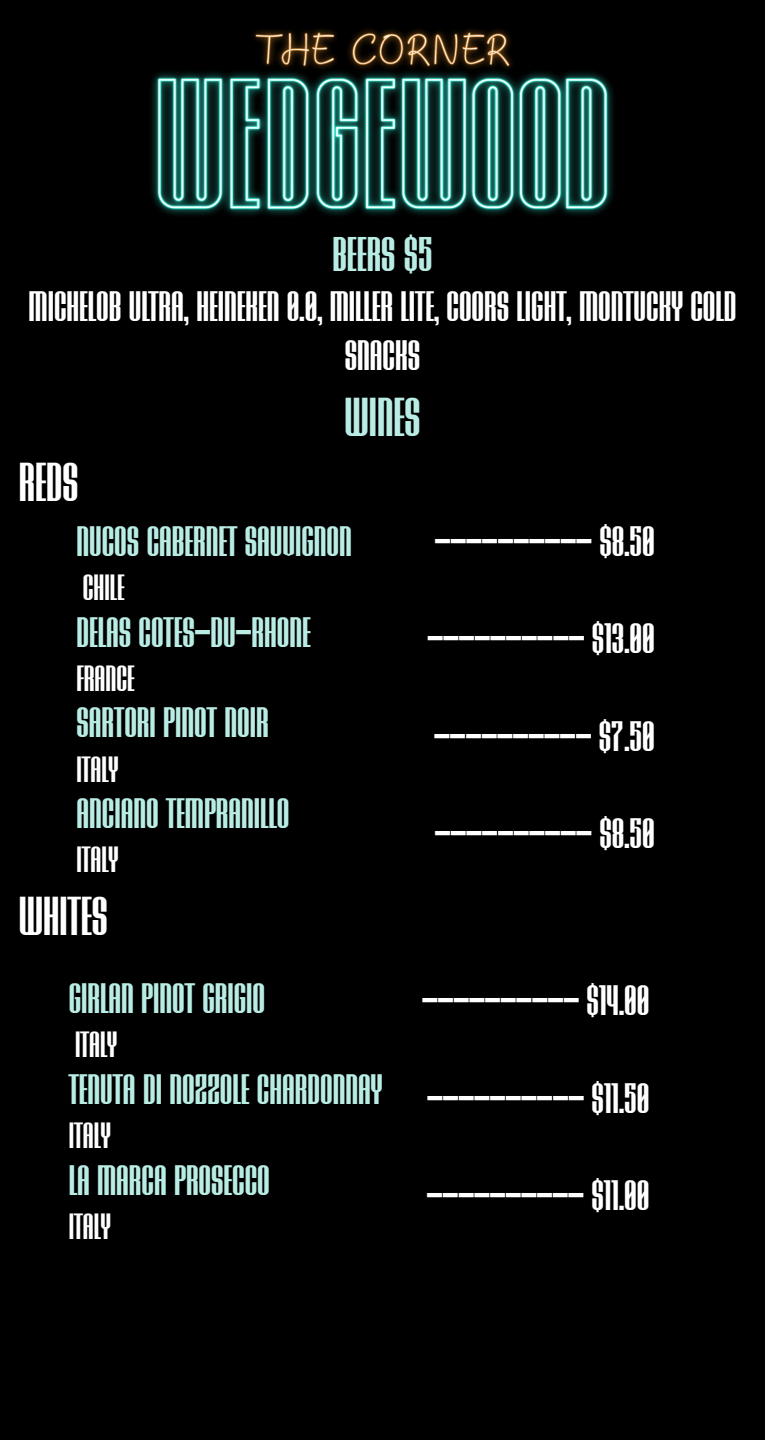
<style>
.page{position:relative;width:765px;height:1440px;background:#000}
.page>*{position:absolute;margin:0;border:0;box-sizing:border-box;transform-origin:0 0}
.t1{font:45px "Bosque Line";color:#fff}
.t2{font:45px "Bosque Line";color:#b8ece4}
.t3{font:40px "Bosque Line";color:#b8ece4}
.t4{font:35px/48.8px "Bosque Line";color:#fff;text-align:center}
.t5{font:35px "Bosque Line";color:#b8ece4}
.t6{font:30px "Bosque Line";color:#fff}
</style>
<div class="page">
<img style="left:151px;top:29px;width:463px;height:187px">
<p class="t3" style="left:332px;top:235px;width:101px">BEERS $5</p>
<p class="t4" style="left:29px;top:285px;width:709px">MICHELOB ULTRA, HEINEKEN 0.0, MILLER LITE, COORS LIGHT, MONTUCKY COLD<br>SNACKS</p>
<p class="t2" style="left:345px;top:395px;width:77px">WINES</p>
<p class="t1" style="left:19px;top:460px;width:61px">REDS</p>
<p class="t5" style="left:76px;top:524px;width:277px">NUCOS CABERNET SAUVIGNON</p>
<p class="t6" style="left:83px;top:573px;width:43px">CHILE</p>
<h1 class="t5" style="left:76px;top:615px;width:236px">DELAS COTES-DU-RHONE</h1>
<p class="t6" style="left:76px;top:664px;width:60px">FRANCE</p>
<p class="t5" style="left:76px;top:706px;width:194px">SARTORI PINOT NOIR</p>
<p class="t6" style="left:76px;top:755px;width:44px">ITALY</p>
<p class="t5" style="left:76px;top:797px;width:215px">ANCIANO TEMPRANILLO</p>
<p class="t6" style="left:76px;top:845px;width:44px">ITALY</p>
<p class="t4" style="left:435px;top:519px;width:221px">---------- $8.50</p>
<p class="t4" style="left:427px;top:617px;width:229px">---------- $13.00</p>
<p class="t4" style="left:434px;top:714px;width:222px">---------- $7.50</p>
<p class="t4" style="left:435px;top:812px;width:221px">---------- $8.50</p>
<p class="t1" style="left:19px;top:895px;width:90px">WHITES</p>
<p class="t5" style="left:69px;top:982px;width:198px">GIRLAN PINOT GRIGIO</p>
<h1 class="t6" style="left:75px;top:1030px;width:44px">ITALY</h1>
<h1 class="t5" style="left:69px;top:1072px;width:315px">TENUTA DI NOZZOLE CHARDONNAY</h1>
<p class="t6" style="left:69px;top:1121px;width:44px">ITALY</p>
<p class="t5" style="left:69px;top:1163px;width:203px">LA MARCA PROSECCO</p>
<p class="t6" style="left:69px;top:1212px;width:44px">ITALY</p>
<p class="t4" style="left:422px;top:979px;width:229px">---------- $14.00</p>
<p class="t4" style="left:427px;top:1076px;width:224px">---------- $11.50</p>
<p class="t4" style="left:427px;top:1174px;width:224px">---------- $11.00</p>
</div>
